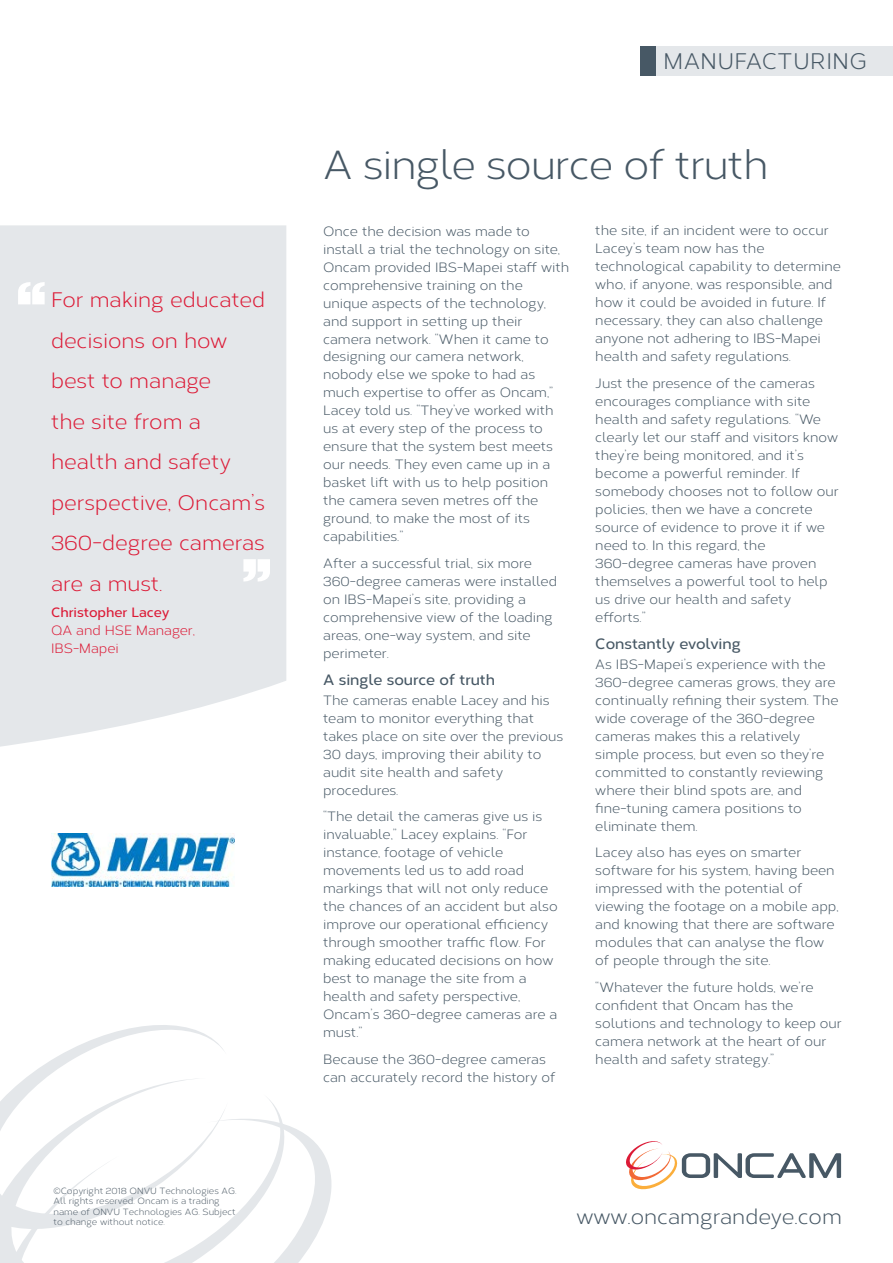
<style>
.page{position:relative;width:893px;height:1263px;background:#fff}
.page>*{position:absolute;margin:0;border:0;box-sizing:border-box;transform-origin:0 0}
.t1{font:40.5px "Corbert";letter-spacing:-.02em;color:#475865}
.t2{font:22.5px "Corbert";letter-spacing:.02em;color:#475865}
.t3{font:21px/40.5px "Corbert";color:#dc1a36}
.t4{font:21px "Corbert";color:#475865}
.Body_subheads{font:600 15px "Corbert";color:#475865}
.Body_copy{font:13.5px/18px "Corbert";color:#475865}
.Quote_author_title{font:13.5px "Corbert";color:#dc1a36}
.Quote_author{font:600 13.5px "Corbert";color:#dc1a36}
.t5{font:9px/10.6px "Corbert";color:#53606b}
</style>
<div class="page">
<div style="left:0;top:225px;width:286px;height:522px;background:#e4e7ea"></div>
<svg style="left:18px;top:282px;width:27px;height:22px"></svg>
<svg style="left:243px;top:559px;width:27px;height:23px"></svg>
<svg style="left:292px;top:1127px;width:40px;height:136px"></svg>
<svg style="left:0;top:1099px;width:292px;height:164px"></svg>
<svg style="left:0;top:1025px;width:228px;height:215px"></svg>
<svg style="left:626px;top:1141px;width:215px;height:49px"></svg>
<img style="left:51px;top:834px;width:183px;height:53px">
<div style="left:640px;top:46px;width:16px;height:29px;background:#475865"></div>
<div style="left:657px;top:46px;width:236px;height:29px;background:#e4e7ea"></div>
<p class="t3" style="left:51px;top:279px;width:216px">For making educated decisions on how best to manage<br>the site from a health and safety perspective, Oncam’s<br>360-degree cameras are a must.</p>
<p class="Quote_author" style="left:51px;top:602px;width:120px">Christopher Lacey</p>
<p class="Quote_author_title" style="left:51px;top:621px;width:145px">QA and HSE Manager,</p>
<p class="Quote_author_title" style="left:51px;top:639px;width:69px">IBS-Mapei</p>
<p class="t5" style="left:53px;top:1185px;width:185px">©Copyright 2018 ONVU Technologies AG.<br>All rights reserved. Oncam is a trading name of ONVU Technologies AG. Subject to change without notice.</p>
<p class="t2" style="left:663px;top:45px;width:205px">MANUFACTURING</p>
<p class="t1" style="left:323px;top:136px;width:447px">A single source of truth</p>
<p class="Body_copy" style="left:323px;top:221px;width:248px">Once the decision was made to install a trial the technology on site,<br>Oncam provided IBS-Mapei staff with comprehensive training on the unique aspects of the technology, and support in setting up their camera network. “When it came to designing our camera network, nobody else we spoke to had as much expertise to offer as Oncam,”<br>Lacey told us. “They’ve worked with us at every step of the process to ensure that the system best meets our needs. They even came up in a basket lift with us to help position the camera seven metres off the ground, to make the most of its capabilities.”</p>
<p class="Body_copy" style="left:323px;top:553px;width:235px">After a successful trial, six more<br>360-degree cameras were installed on IBS-Mapei’s site, providing a comprehensive view of the loading areas, one-way system, and site perimeter.</p>
<p class="Body_subheads" style="left:323px;top:668px;width:174px">A single source of truth</p>
<p class="Body_copy" style="left:323px;top:690px;width:241px">The cameras enable Lacey and his team to monitor everything that takes place on site over the previous<br>30 days, improving their ability to audit site health and safety procedures.</p>
<p class="Body_copy" style="left:323px;top:807px;width:236px">“The detail the cameras give us is invaluable,” Lacey explains. “For instance, footage of vehicle movements led us to add road markings that will not only reduce the chances of an accident but also improve our operational efficiency through smoother traffic flow. For making educated decisions on how best to manage the site from a health and safety perspective,<br>Oncam’s 360-degree cameras are a must.”</p>
<p class="Body_copy" style="left:323px;top:1049px;width:234px">Because the 360-degree cameras can accurately record the history of</p>
<p class="Body_copy" style="left:595px;top:221px;width:247px">the site, if an incident were to occur Lacey’s team now has the technological capability to determine who, if anyone, was responsible, and how it could be avoided in future. If necessary, they can also challenge anyone not adhering to IBS-Mapei health and safety regulations.</p>
<p class="Body_copy" style="left:595px;top:373px;width:245px">Just the presence of the cameras encourages compliance with site health and safety regulations. “We clearly let our staff and visitors know they’re being monitored, and it’s become a powerful reminder. If somebody chooses not to follow our policies, then we have a concrete source of evidence to prove it if we need to. In this regard, the<br>360-degree cameras have proven themselves a powerful tool to help us drive our health and safety efforts.”</p>
<p class="Body_subheads" style="left:595px;top:632px;width:147px">Constantly evolving</p>
<p class="Body_copy" style="left:595px;top:654px;width:245px">As IBS-Mapei’s experience with the<br>360-degree cameras grows, they are continually refining their system. The wide coverage of the 360-degree cameras makes this a relatively simple process, but even so they’re committed to constantly reviewing where their blind spots are, and fine-tuning camera positions to eliminate them.</p>
<p class="Body_copy" style="left:595px;top:843px;width:245px">Lacey also has eyes on smarter software for his system, having been impressed with the potential of viewing the footage on a mobile app, and knowing that there are software modules that can analyse the flow of people through the site.</p>
<p class="Body_copy" style="left:595px;top:977px;width:248px">“Whatever the future holds, we’re confident that Oncam has the solutions and technology to keep our camera network at the heart of our health and safety strategy.”</p>
<p class="t4" style="left:576px;top:1201px;width:267px">www.oncamgrandeye.com</p>
</div>
